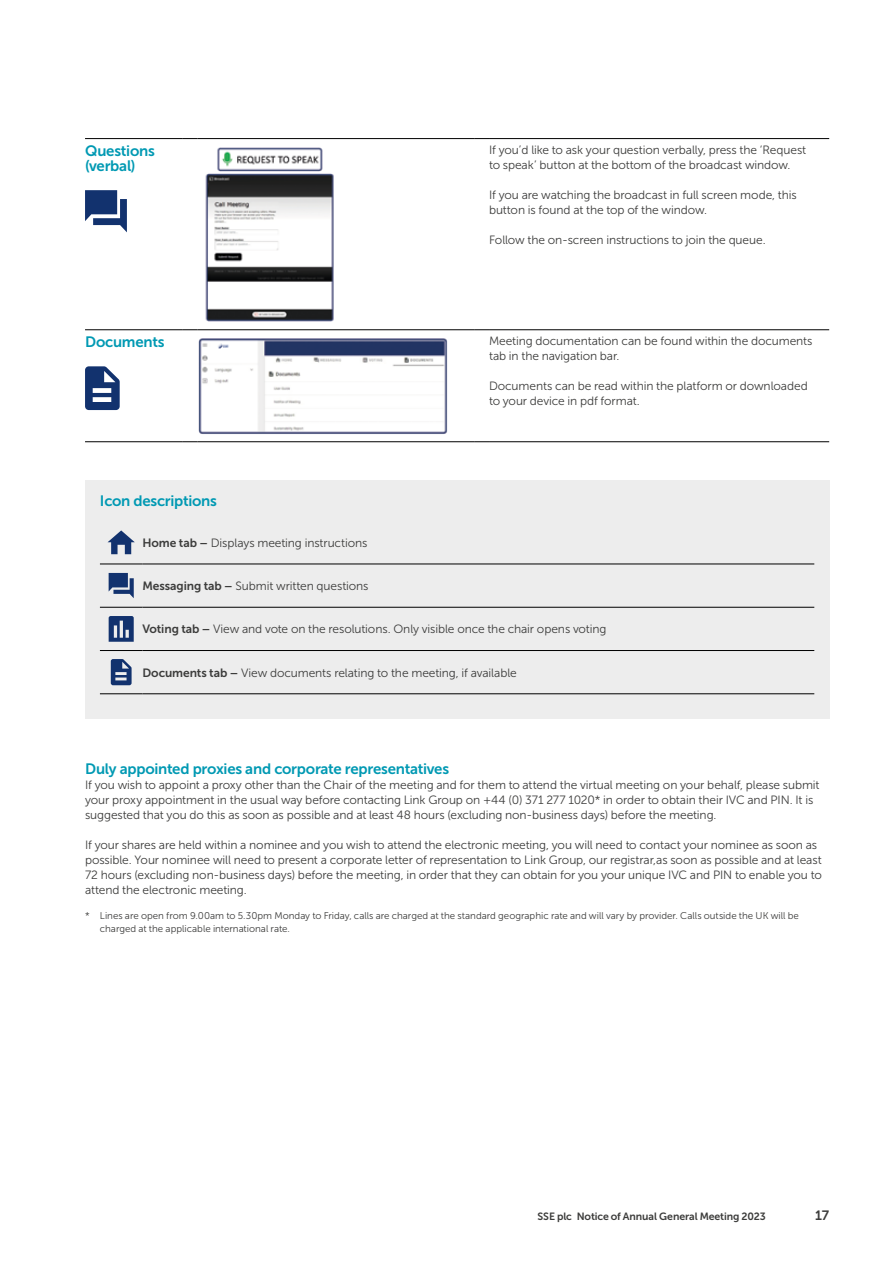
<style>
.page{position:relative;width:893px;height:1263px;background:#fff}
.page>*{position:absolute;margin:0;border:0;box-sizing:border-box;transform-origin:0 0}
.t1{font:15px/15px "Museo Sans 700";letter-spacing:-.015em;color:#0099b3}
.t2{font:13.5px "Museo Sans 700";color:#3c3c3b}
.t3{font:12px/15px "Museo Sans 300";letter-spacing:-.01em;color:#3c3c3b}
.t4{font:10.5px "Museo Sans 700";letter-spacing:-.01em;color:#3c3c3b}
.t5{font:9.75px/12.8px "Museo Sans 300";color:#3c3c3b}
.s1{font-family:"Museo Sans 700"}
</style>
<div class="page">
<div style="left:85px;top:480px;width:744px;height:239px;background:#ededed"></div>
<hr style="left:100px;top:564px;width:42px;height:1px;background:#000">
<hr style="left:142px;top:564px;width:672px;height:1px;background:#000">
<hr style="left:100px;top:607px;width:42px;height:1px;background:#000">
<hr style="left:142px;top:607px;width:672px;height:1px;background:#000">
<hr style="left:100px;top:650px;width:42px;height:1px;background:#000">
<hr style="left:142px;top:650px;width:672px;height:1px;background:#000">
<hr style="left:100px;top:693px;width:42px;height:1px;background:#000">
<hr style="left:142px;top:693px;width:672px;height:1px;background:#000">
<svg style="left:108px;top:530px;width:27px;height:24px"></svg>
<svg style="left:109px;top:573px;width:25px;height:25px"></svg>
<svg style="left:109px;top:616px;width:25px;height:26px"></svg>
<svg style="left:111px;top:659px;width:21px;height:26px"></svg>
<hr style="left:85px;top:138px;width:98px;height:1px;background:#000">
<svg style="left:183px;top:138px;width:15px;height:1px"></svg>
<hr style="left:198px;top:138px;width:276px;height:1px;background:#000">
<svg style="left:474px;top:138px;width:15px;height:1px"></svg>
<hr style="left:489px;top:138px;width:340px;height:1px;background:#000">
<hr style="left:85px;top:329px;width:98px;height:1px;background:#000">
<svg style="left:183px;top:329px;width:15px;height:1px"></svg>
<hr style="left:198px;top:329px;width:276px;height:1px;background:#000">
<svg style="left:474px;top:329px;width:15px;height:1px"></svg>
<hr style="left:489px;top:329px;width:340px;height:1px;background:#000">
<hr style="left:85px;top:441px;width:98px;height:1px;background:#000">
<svg style="left:183px;top:441px;width:15px;height:1px"></svg>
<hr style="left:198px;top:441px;width:276px;height:1px;background:#000">
<svg style="left:474px;top:441px;width:15px;height:1px"></svg>
<hr style="left:489px;top:441px;width:340px;height:1px;background:#000">
<img style="left:205px;top:147px;width:129px;height:175px">
<img style="left:198px;top:338px;width:250px;height:96px">
<svg style="left:85px;top:190px;width:42px;height:42px"></svg>
<svg style="left:85px;top:366px;width:35px;height:44px"></svg>
<p class="t1" style="left:85px;top:143px;width:71px">Questions (verbal)</p>
<p class="t3" style="left:489px;top:142px;width:319px">If you’d like to ask your question verbally, press the ‘Request to speak’ button at the bottom of the broadcast window.</p>
<p class="t3" style="left:489px;top:187px;width:309px">If you are watching the broadcast in full screen mode, this button is found at the top of the window.</p>
<p class="t3" style="left:489px;top:232px;width:278px">Follow the on-screen instructions to join the queue.</p>
<p class="t1" style="left:85px;top:334px;width:81px">Documents</p>
<p class="t3" style="left:489px;top:333px;width:325px">Meeting documentation can be found within the documents tab in the navigation bar.</p>
<p class="t3" style="left:489px;top:378px;width:320px">Documents can be read within the platform or downloaded to your device in pdf format.</p>
<p class="t1" style="left:100px;top:493px;width:119px">Icon descriptions</p>
<p class="t3" style="left:142px;top:535px;width:226px"><span class="s1">Home tab –</span> Displays meeting instructions</p>
<p class="t3" style="left:142px;top:579px;width:228px"><span class="s1">Messaging tab –</span> Submit written questions</p>
<p class="t3" style="left:142px;top:622px;width:465px"><span class="s1">Voting tab –</span> View and vote on the resolutions. Only visible once the chair opens voting</p>
<p class="t3" style="left:142px;top:665px;width:376px"><span class="s1">Documents tab –</span> View documents relating to the meeting, if available</p>
<p class="t1" style="left:85px;top:761px;width:366px">Duly appointed proxies and corporate representatives</p>
<p class="t3" style="left:85px;top:777px;width:736px">If you wish to appoint a proxy other than the Chair of the meeting and for them to attend the virtual meeting on your behalf, please submit your proxy appointment in the usual way before contacting Link Group on +44 (0) 371 277 1020* in order to obtain their IVC and PIN. It is suggested that you do this as soon as possible and at least 48 hours (excluding non-business days) before the meeting.</p>
<p class="t3" style="left:85px;top:837px;width:738px">If your shares are held within a nominee and you wish to attend the electronic meeting, you will need to contact your nominee as soon as possible. Your nominee will need to present a corporate letter of representation to Link Group, our registrar,as soon as possible and at least 72 hours (excluding non-business days) before the meeting, in order that they can obtain for you your unique IVC and PIN to enable you to attend the electronic meeting.</p>
<p class="t5" style="left:100px;top:910px;width:701px;text-indent:-15px">* Lines are open from 9.00am to 5.30pm Monday to Friday, calls are charged at the standard geographic rate and will vary by provider. Calls outside the UK will be charged at the applicable international rate.</p>
<p class="t4" style="left:537px;top:1211px;width:230px">SSE plc Notice of Annual General Meeting 2023</p>
<p class="t2" style="left:815px;top:1208px;width:15px">17</p>
</div>
